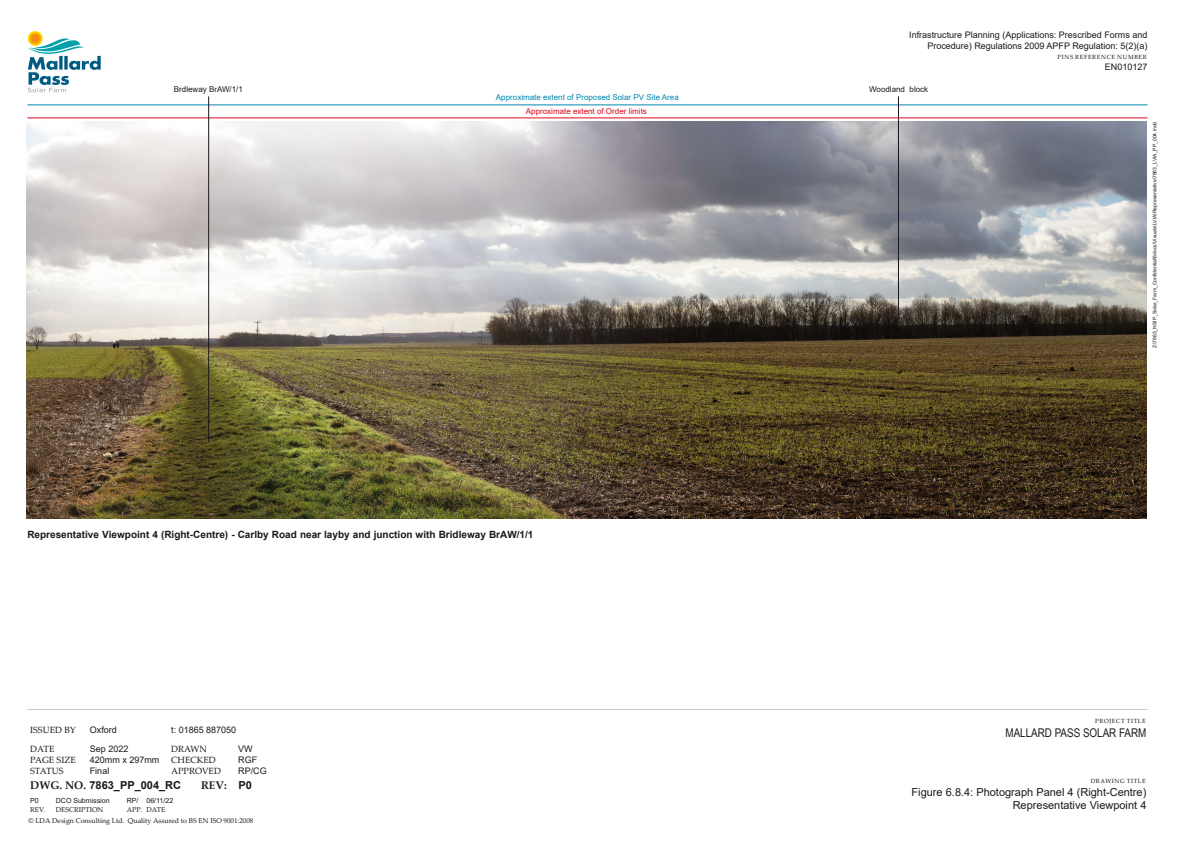
<style>
.page{position:relative;width:1191px;height:842px;background:#fff}
.page>*{position:absolute;margin:0;border:0;box-sizing:border-box;transform-origin:0 0}
.t1{font:12px "Arial Narrow";color:#1a181c}
.t2{font:11px "Arial";color:#1a181c}
.t3{font:700 11px "Arial";color:#1a181c}
.t4{font:700 11px "Palatino Linotype";color:#1a181c}
.t5{font:700 10px "Arial";color:#1a181c}
.t6{font:9px/10.8px "Arial";color:#1a181c;text-align:right}
.t7{font:9px "Palatino Linotype";color:#1a181c}
.t8{font:8px "Arial";color:#0087b0}
.t9{font:8px "Arial";color:#e3061b}
.t10{font:8px "Arial";color:#1a181c}
.t11{font:7px "Palatino Linotype";color:#1a181c}
.t12{font:7px "Arial";color:#1a181c}
.t13{font:6px "Palatino Linotype";letter-spacing:.1em;color:#1a181c}
.t14{font:5px "Arial";color:#1a181c}
.s1{font-family:"Palatino Linotype"}
.s2{font-family:"Arial"}
</style>
<div class="page">
<hr style="left:27px;top:709px;width:1120px;height:1px;background:#c7c8ca">
<img style="left:27px;top:31px;width:74px;height:62px">
<img style="left:26px;top:122px;width:1120px;height:397px">
<hr style="left:27px;top:105px;width:1120px;height:1px;background:#0087b0">
<hr style="left:898px;top:96px;width:1px;height:221px;background:#1a181c">
<hr style="left:27px;top:118px;width:1120px;height:1px;background:#e3061b">
<hr style="left:208px;top:96px;width:1px;height:346px;background:#1a181c">
<p class="t6" style="left:909px;top:29px;width:240px">Infrastructure Planning (Applications: Prescribed Forms and<br>Procedure) Regulations 2009 APFP Regulation: 5(2)(a)</p>
<p class="t13" style="left:1057px;top:53px;width:91px">PINS REFERENCE NUMBER</p>
<p class="t6" style="left:1104px;top:61px;width:44px">EN010127</p>
<p class="t10" style="left:174px;top:84px;width:71px">Brdleway BrAW/1/1</p>
<p class="t10" style="left:869px;top:84px;width:60px">Woodland block</p>
<p class="t8" style="left:496px;top:92px;width:184px">Approximate extent of Proposed Solar PV Site Area</p>
<p class="t9" style="left:526px;top:105px;width:122px">Approximate extent of Order limits</p>
<p class="t5" style="left:27px;top:527px;width:507px">Representative Viewpoint 4 (Right-Centre) - Carlby Road near layby and junction with Bridleway BrAW/1/1</p>
<p class="t7" style="left:30px;top:724px;width:47px">ISSUED BY</p>
<p class="t6" style="left:90px;top:725px;width:29px">Oxford</p>
<p class="t6" style="left:171px;top:725px;width:67px">t: 01865 887050</p>
<p class="t7" style="left:30px;top:742px;width:26px">DATE</p>
<p class="t6" style="left:90px;top:743px;width:40px">Sep 2022</p>
<p class="t7" style="left:171px;top:742px;width:37px">DRAWN</p>
<p class="t6" style="left:238px;top:743px;width:16px">VW</p>
<p class="t7" style="left:30px;top:753px;width:47px">PAGE SIZE</p>
<p class="t6" style="left:90px;top:754px;width:71px">420mm x 297mm</p>
<p class="t7" style="left:171px;top:753px;width:46px">CHECKED</p>
<p class="t6" style="left:238px;top:754px;width:20px">RGF</p>
<p class="t7" style="left:30px;top:765px;width:35px">STATUS</p>
<p class="t6" style="left:90px;top:766px;width:21px">Final</p>
<p class="t7" style="left:171px;top:765px;width:51px">APPROVED</p>
<p class="t6" style="left:238px;top:766px;width:30px">RP/CG</p>
<p class="t14" style="left:1151px;top:348px;width:228px;rotate:-90deg">Z:\7863_NSIP_Solar_Farm_Confidential\6docs\Visuals\LVIA\Representative\7863_LVIA_PP_004.indd</p>
<p class="t13" style="left:1095px;top:716px;width:52px">PROJECT TITLE</p>
<h1 class="t1" style="left:1005px;top:724px;width:142px">MALLARD PASS SOLAR FARM</h1>
<p class="t3" style="left:30px;top:778px;width:152px"><span class="s1">DWG. NO.</span> 7863_PP_004_RC</p>
<p class="t4" style="left:201px;top:778px;width:53px">REV: <span class="s2">P0</span></p>
<p class="t12" style="left:30px;top:796px;width:10px">P0</p>
<p class="t12" style="left:56px;top:796px;width:55px">DCO Submission</p>
<p class="t12" style="left:127px;top:796px;width:48px">RP/ 06/11/22</p>
<p class="t11" style="left:30px;top:805px;width:17px">REV.</p>
<p class="t11" style="left:56px;top:805px;width:49px">DESCRIPTION</p>
<p class="t11" style="left:127px;top:805px;width:40px">APP. DATE</p>
<p class="t11" style="left:28px;top:816px;width:226px">© LDA Design Consulting Ltd. Quality Assured to BS EN ISO 9001:2008</p>
<p class="t13" style="left:1090px;top:777px;width:57px">DRAWING TITLE</p>
<p class="t2" style="left:911px;top:785px;width:236px">Figure 6.8.4: Photograph Panel 4 (Right-Centre)</p>
<p class="t2" style="left:1012px;top:798px;width:135px">Representative Viewpoint 4</p>
</div>
